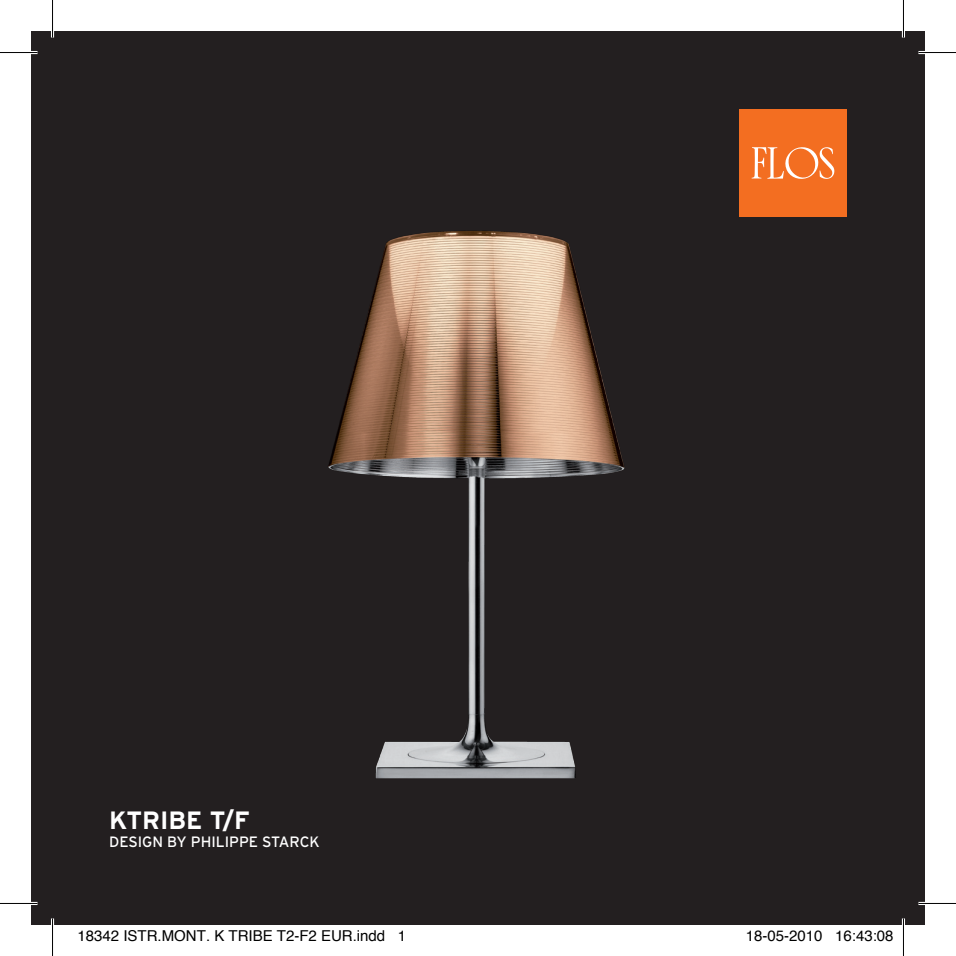
<style>
.page{position:relative;width:956px;height:956px;background:#fff}
.page>*{position:absolute;margin:0;border:0;box-sizing:border-box;transform-origin:0 0}
.t1{font:700 25px "Interstate";color:#fff}
.t2{font:15px "Helvetica";color:#000}
.t3{font:15px "Interstate";color:#fff}
</style>
<div class="page">
<div style="left:31px;top:31px;width:893px;height:893px;background:#231f20"></div>
<img style="left:328px;top:231px;width:297px;height:548px">
<div style="left:739px;top:109px;width:107px;height:108px;background:#f36e21"></div>
<svg style="left:751px;top:147px;width:83px;height:32px"></svg>
<hr style="left:0;top:51px;width:38px;height:3px;background:#fff">
<hr style="left:918px;top:51px;width:37px;height:3px;background:#fff">
<hr style="left:0;top:901px;width:38px;height:3px;background:#fff">
<hr style="left:918px;top:901px;width:37px;height:3px;background:#fff">
<hr style="left:51px;top:0;width:3px;height:37px;background:#fff">
<hr style="left:51px;top:918px;width:3px;height:37px;background:#fff">
<hr style="left:901px;top:0;width:3px;height:37px;background:#fff">
<hr style="left:901px;top:918px;width:3px;height:37px;background:#fff">
<hr style="left:0;top:52px;width:38px;height:1px;background:#000">
<hr style="left:918px;top:52px;width:37px;height:1px;background:#000">
<hr style="left:0;top:902px;width:38px;height:1px;background:#000">
<hr style="left:918px;top:902px;width:37px;height:1px;background:#000">
<hr style="left:52px;top:0;width:1px;height:37px;background:#000">
<hr style="left:52px;top:918px;width:1px;height:37px;background:#000">
<hr style="left:902px;top:0;width:1px;height:37px;background:#000">
<hr style="left:902px;top:918px;width:1px;height:37px;background:#000">
<h1 class="t1" style="left:109px;top:805px;width:142px">KTRIBE T/F</h1>
<p class="t3" style="left:109px;top:833px;width:212px">DESIGN BY PHILIPPE STARCK</p>
<p class="t2" style="left:78px;top:924px;width:330px">18342 ISTR.MONT. K TRIBE T2-F2 EUR.indd 1</p>
<p class="t2" style="left:745px;top:924px;width:149px">18-05-2010 16:43:08</p>
</div>
